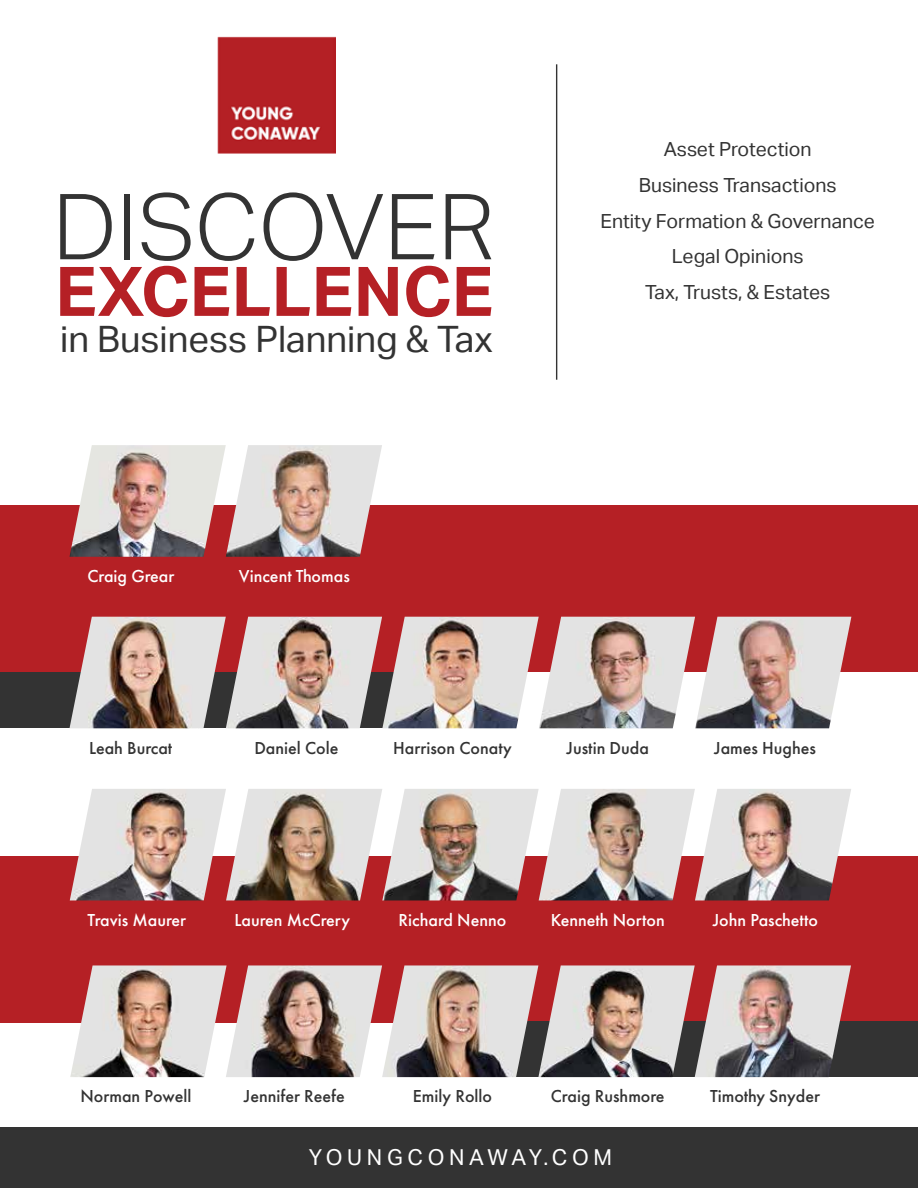
<style>
.page{position:relative;width:918px;height:1188px;background:#fff}
.page>*{position:absolute;margin:0;border:0;box-sizing:border-box;transform-origin:0 0}
.t1{font:300 91.35px "Aktiv Grotesk";color:#333}
.t2{font:700 68.55px "Aktiv Grotesk";color:#b52025}
.t3{font:36.3px "Aktiv Grotesk";color:#333}
.t4{font:21.9px "Aktiv Grotesk";letter-spacing:.215em;color:#fff}
.t5{font:19.5px/35.5px "Aktiv Grotesk";color:#333;text-align:center}
.t6{font:500 18px "Futura PT";color:#333}
.t7{font:500 18px "Futura PT";color:#fff}
</style>
<div class="page">
<div style="left:0;top:1128px;width:918px;height:60px;background:#333"></div>
<hr style="left:556px;top:64px;width:1px;height:316px;background:#333">
<img style="left:218px;top:36px;width:117px;height:118px">
<div style="left:0;top:506px;width:918px;height:166px;background:#b52025"></div>
<div style="left:0;top:856px;width:918px;height:166px;background:#b52025"></div>
<div style="left:0;top:672px;width:495px;height:56px;background:#333"></div>
<div style="left:461px;top:1021px;width:457px;height:56px;background:#333"></div>
<img style="left:70px;top:617px;width:781px;height:111px">
<img style="left:70px;top:789px;width:781px;height:111px">
<img style="left:70px;top:965px;width:781px;height:112px">
<img style="left:70px;top:445px;width:312px;height:112px">
<h1 class="t1" style="left:53px;top:174px;width:444px">DISCOVER</h1>
<h2 class="t2" style="left:55px;top:252px;width:439px">EXCELLENCE</h2>
<h3 class="t3" style="left:60px;top:318px;width:434px">in Business Planning &amp; Tax</h3>
<p class="t7" style="left:87px;top:565px;width:89px">Craig Grear</p>
<p class="t7" style="left:239px;top:565px;width:112px">Vincent Thomas</p>
<p class="t5" style="left:600px;top:132px;width:276px">Asset Protection<br>Business Transactions<br>Entity Formation &amp; Governance<br>Legal Opinions<br>Tax, Trusts, &amp; Estates</p>
<p class="t6" style="left:89px;top:737px;width:85px">Leah Burcat</p>
<p class="t6" style="left:254px;top:737px;width:86px">Daniel Cole</p>
<p class="t6" style="left:393px;top:737px;width:120px">Harrison Conaty</p>
<p class="t6" style="left:567px;top:737px;width:84px">Justin Duda</p>
<p class="t6" style="left:714px;top:737px;width:103px">James Hughes</p>
<p class="t7" style="left:87px;top:909px;width:100px">Travis Maurer</p>
<p class="t7" style="left:234px;top:909px;width:117px">Lauren McCrery</p>
<p class="t7" style="left:399px;top:909px;width:109px">Richard Nenno</p>
<p class="t7" style="left:551px;top:909px;width:116px">Kenneth Norton</p>
<p class="t7" style="left:713px;top:909px;width:107px">John Paschetto</p>
<p class="t6" style="left:81px;top:1085px;width:112px">Norman Powell</p>
<p class="t6" style="left:244px;top:1085px;width:102px">Jennifer Reefe</p>
<p class="t6" style="left:413px;top:1085px;width:81px">Emily Rollo</p>
<p class="t6" style="left:551px;top:1085px;width:115px">Craig Rushmore</p>
<p class="t6" style="left:710px;top:1085px;width:111px">Timothy Snyder</p>
<p class="t4" style="left:309px;top:1144px;width:305px">YOUNGCONAWAY.COM</p>
</div>
